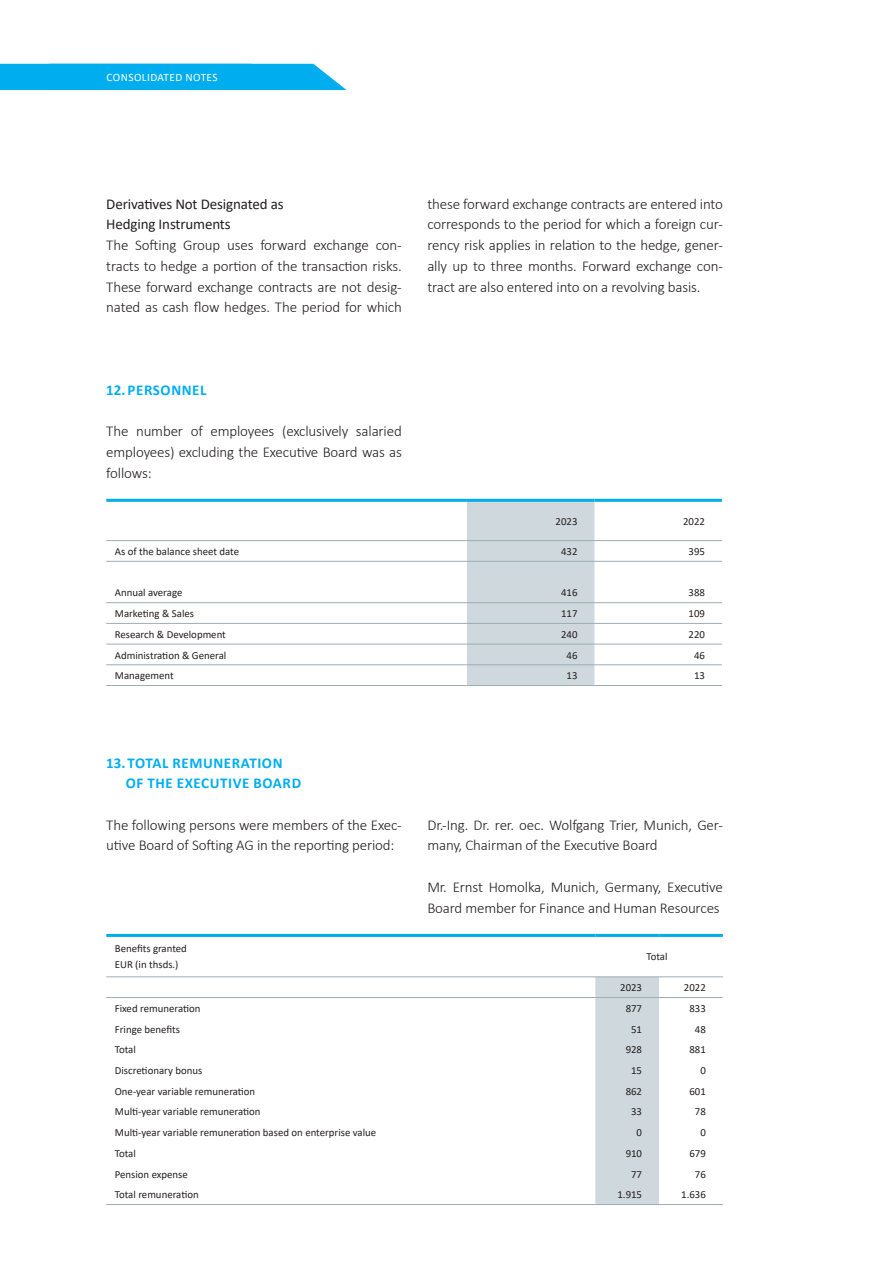
<style>
.page{position:relative;width:893px;height:1263px;background:#fff}
.page>*{position:absolute;margin:0;border:0;box-sizing:border-box;transform-origin:0 0}
.t1{font:300 15px/20.7px "Calibri";letter-spacing:-.01em;color:#231f20;text-align:justify}
.t2{font:700 15px/20.7px "Calibri";letter-spacing:.04em;color:#00aeef}
.t3{font:15px/20.7px "Calibri";letter-spacing:-.01em;color:#231f20}
.t4{font:11.25px "Calibri";letter-spacing:.04em;color:#fff}
.t5{font:10.8px/16.2px "Calibri";color:#231f20}
</style>
<div class="page">
<div style="left:467px;top:502px;width:127px;height:183px;background:#cfd8dd"></div>
<hr style="left:106px;top:499px;width:361px;height:3px;background:#00aeef">
<hr style="left:467px;top:499px;width:127px;height:3px;background:#00aeef">
<hr style="left:594px;top:499px;width:128px;height:3px;background:#00aeef">
<hr style="left:106px;top:540px;width:361px;height:1px;background:#9dacb5">
<hr style="left:467px;top:540px;width:127px;height:1px;background:#9dacb5">
<hr style="left:594px;top:540px;width:128px;height:1px;background:#9dacb5">
<hr style="left:106px;top:602px;width:361px;height:1px;background:#9dacb5">
<hr style="left:467px;top:602px;width:127px;height:1px;background:#9dacb5">
<hr style="left:594px;top:602px;width:128px;height:1px;background:#9dacb5">
<hr style="left:106px;top:623px;width:361px;height:1px;background:#9dacb5">
<hr style="left:467px;top:623px;width:127px;height:1px;background:#9dacb5">
<hr style="left:594px;top:623px;width:128px;height:1px;background:#9dacb5">
<hr style="left:106px;top:644px;width:361px;height:1px;background:#9dacb5">
<hr style="left:467px;top:644px;width:127px;height:1px;background:#9dacb5">
<hr style="left:594px;top:644px;width:128px;height:1px;background:#9dacb5">
<hr style="left:106px;top:664px;width:361px;height:1px;background:#9dacb5">
<hr style="left:467px;top:664px;width:127px;height:1px;background:#9dacb5">
<hr style="left:594px;top:664px;width:128px;height:1px;background:#9dacb5">
<hr style="left:106px;top:685px;width:361px;height:1px;background:#9dacb5">
<hr style="left:467px;top:685px;width:127px;height:1px;background:#9dacb5">
<hr style="left:594px;top:685px;width:128px;height:1px;background:#9dacb5">
<hr style="left:106px;top:561px;width:361px;height:1px;background:#9dacb5">
<hr style="left:467px;top:561px;width:127px;height:1px;background:#9dacb5">
<hr style="left:594px;top:561px;width:128px;height:1px;background:#9dacb5">
<div style="left:595px;top:977px;width:64px;height:227px;background:#cfd8dd"></div>
<hr style="left:106px;top:934px;width:489px;height:3px;background:#00aeef">
<hr style="left:595px;top:934px;width:64px;height:3px;background:#00aeef">
<hr style="left:659px;top:934px;width:64px;height:3px;background:#00aeef">
<hr style="left:595px;top:976px;width:64px;height:1px;background:#9dacb5">
<hr style="left:659px;top:976px;width:64px;height:1px;background:#9dacb5">
<hr style="left:106px;top:997px;width:489px;height:1px;background:#9dacb5">
<hr style="left:595px;top:997px;width:64px;height:1px;background:#9dacb5">
<hr style="left:659px;top:997px;width:64px;height:1px;background:#9dacb5">
<hr style="left:106px;top:1204px;width:489px;height:1px;background:#9dacb5">
<hr style="left:595px;top:1204px;width:64px;height:1px;background:#9dacb5">
<hr style="left:659px;top:1204px;width:64px;height:1px;background:#9dacb5">
<hr style="left:106px;top:976px;width:489px;height:1px;background:#9dacb5">
<div style="left:0;top:64px;width:347px;height:26px;background:#00aeef"></div>
<p class="t4" style="left:107px;top:69px;width:113px">CONSOLIDATED NOTES</p>
<p class="t3" style="left:106px;top:193px;width:179px">Derivatives Not Designated as<br>Hedging Instruments</p>
<p class="t1" style="left:106px;top:235px;width:297px">The Softing Group uses forward exchange con&shy;tracts to hedge a portion of the transaction risks.<br>These forward exchange contracts are not desig&shy;nated as cash flow hedges. The period for which</p>
<p class="t1" style="left:427px;top:193px;width:297px">these forward exchange contracts are entered into corresponds to the period for which a foreign cur&shy;rency risk applies in relation to the hedge, gener&shy;ally up to three months. Forward exchange con&shy;tract are also entered into on a revolving basis.</p>
<p class="t2" style="left:106px;top:379px;width:102px">12.PERSONNEL</p>
<p class="t1" style="left:106px;top:421px;width:297px">The number of employees (exclusively salaried employees) excluding the Executive Board was as follows:</p>
<p class="t5" style="left:556px;top:513px;width:23px">2023</p>
<p class="t5" style="left:683px;top:513px;width:23px">2022</p>
<p class="t5" style="left:115px;top:543px;width:126px">As of the balance sheet date</p>
<p class="t5" style="left:561px;top:543px;width:18px">432</p>
<p class="t5" style="left:689px;top:543px;width:18px">395</p>
<p class="t5" style="left:115px;top:584px;width:69px">Annual average</p>
<p class="t5" style="left:561px;top:584px;width:18px">416</p>
<p class="t5" style="left:689px;top:584px;width:18px">388</p>
<p class="t5" style="left:115px;top:605px;width:81px">Marketing &amp; Sales</p>
<p class="t5" style="left:561px;top:605px;width:18px">117</p>
<p class="t5" style="left:689px;top:605px;width:18px">109</p>
<p class="t5" style="left:115px;top:626px;width:113px">Research &amp; Development</p>
<p class="t5" style="left:561px;top:626px;width:18px">240</p>
<p class="t5" style="left:689px;top:626px;width:18px">220</p>
<p class="t5" style="left:115px;top:646px;width:113px">Administration &amp; General</p>
<p class="t5" style="left:566px;top:646px;width:12px">46</p>
<p class="t5" style="left:694px;top:646px;width:12px">46</p>
<p class="t5" style="left:115px;top:667px;width:60px">Management</p>
<p class="t5" style="left:566px;top:667px;width:12px">13</p>
<p class="t5" style="left:694px;top:667px;width:12px">13</p>
<p class="t2" style="left:126px;top:752px;width:177px;text-indent:-20px">13.TOTAL REMUNERATION<br>OF THE EXECUTIVE BOARD</p>
<p class="t1" style="left:106px;top:814px;width:297px">The following persons were members of the Exec&shy;utive Board of Softing AG in the reporting period:</p>
<p class="t1" style="left:427px;top:814px;width:297px">Dr.-Ing. Dr. rer. oec. Wolfgang Trier, Munich, Ger&shy;many, Chairman of the Executive Board</p>
<p class="t1" style="left:427px;top:876px;width:297px">Mr. Ernst Homolka, Munich, Germany, Executive<br>Board member for Finance and Human Resources</p>
<p class="t5" style="left:115px;top:940px;width:74px">Benefits granted<br>EUR (in thsds.)</p>
<p class="t5" style="left:646px;top:948px;width:23px">Total</p>
<p class="t5" style="left:620px;top:979px;width:23px">2023</p>
<p class="t5" style="left:684px;top:979px;width:23px">2022</p>
<p class="t5" style="left:115px;top:1000px;width:87px">Fixed remuneration</p>
<p class="t5" style="left:626px;top:1000px;width:18px">877</p>
<p class="t5" style="left:689px;top:1000px;width:18px">833</p>
<p class="t5" style="left:115px;top:1021px;width:67px">Fringe benefits</p>
<p class="t5" style="left:631px;top:1021px;width:12px">51</p>
<p class="t5" style="left:695px;top:1021px;width:12px">48</p>
<p class="t5" style="left:115px;top:1041px;width:23px">Total</p>
<p class="t5" style="left:626px;top:1041px;width:18px">928</p>
<p class="t5" style="left:689px;top:1041px;width:18px">881</p>
<p class="t5" style="left:115px;top:1062px;width:89px">Discretionary bonus</p>
<p class="t5" style="left:631px;top:1062px;width:12px">15</p>
<p class="t5" style="left:700px;top:1062px;width:7px">0</p>
<p class="t5" style="left:115px;top:1083px;width:142px">One-year variable remuneration</p>
<p class="t5" style="left:626px;top:1083px;width:18px">862</p>
<p class="t5" style="left:689px;top:1083px;width:18px">601</p>
<p class="t5" style="left:115px;top:1103px;width:147px">Multi-year variable remuneration</p>
<p class="t5" style="left:631px;top:1103px;width:12px">33</p>
<p class="t5" style="left:695px;top:1103px;width:12px">78</p>
<p class="t5" style="left:115px;top:1124px;width:263px">Multi-year variable remuneration based on enterprise value</p>
<p class="t5" style="left:637px;top:1124px;width:7px">0</p>
<p class="t5" style="left:700px;top:1124px;width:7px">0</p>
<p class="t5" style="left:115px;top:1145px;width:23px">Total</p>
<p class="t5" style="left:626px;top:1145px;width:18px">910</p>
<p class="t5" style="left:689px;top:1145px;width:18px">679</p>
<p class="t5" style="left:115px;top:1165px;width:75px">Pension expense</p>
<p class="t5" style="left:631px;top:1165px;width:12px">77</p>
<p class="t5" style="left:695px;top:1165px;width:12px">76</p>
<p class="t5" style="left:115px;top:1186px;width:85px">Total remuneration</p>
<p class="t5" style="left:617px;top:1186px;width:26px">1.915</p>
<p class="t5" style="left:681px;top:1186px;width:26px">1.636</p>
</div>
